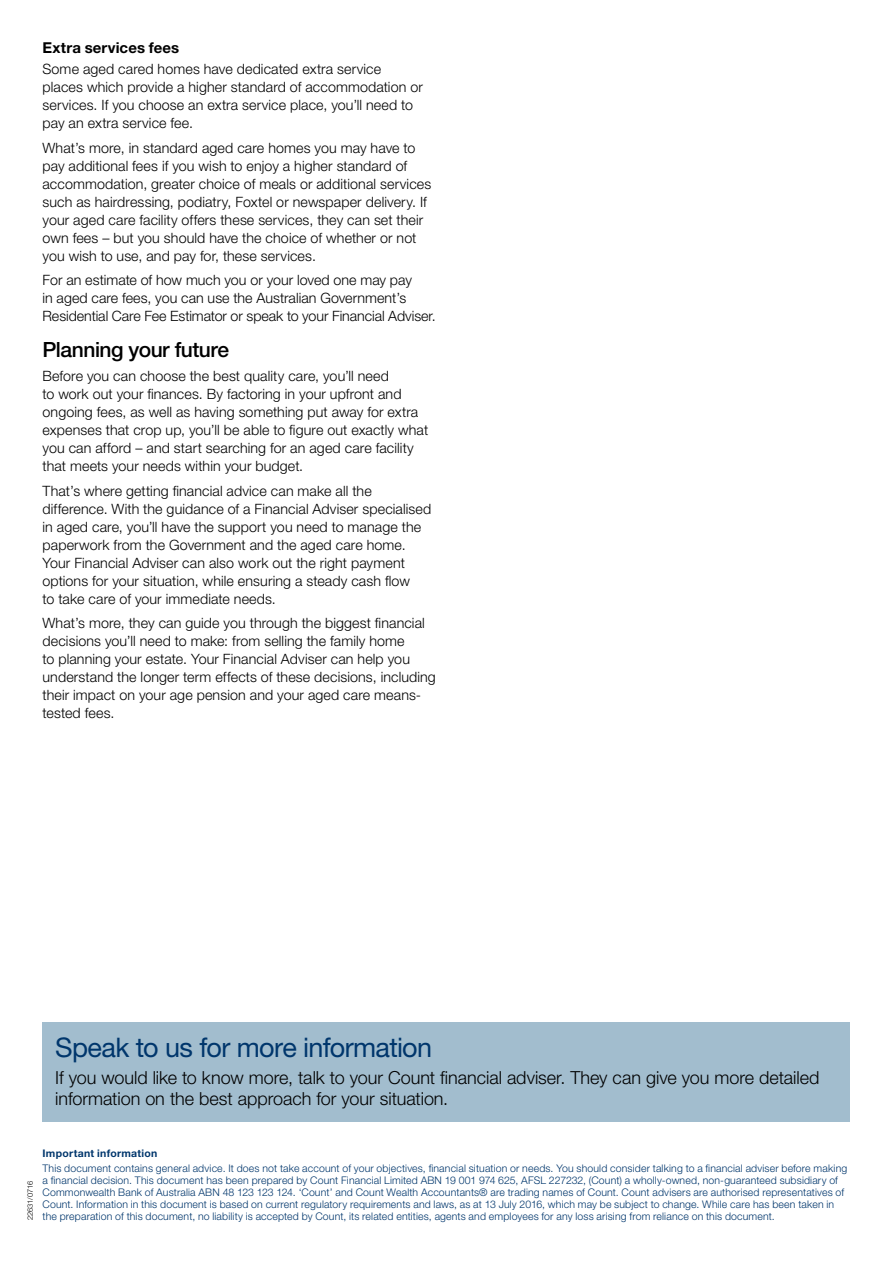
<style>
.page{position:relative;width:893px;height:1263px;background:#fff}
.page>*{position:absolute;margin:0;border:0;box-sizing:border-box;transform-origin:0 0}
.t1{font:27px "Helvetica Neue LT";letter-spacing:-.025em;color:#00366c}
.t2{font:500 21px "Helvetica Neue LT";letter-spacing:-.02em;color:#000}
.t3{font:300 18px/21px "Helvetica Neue LT";letter-spacing:-.005em;color:#000}
.t4{font:700 15px "Helvetica Neue LT";letter-spacing:.005em;color:#000}
.t5{font:300 14.25px/18px "Helvetica Neue LT";letter-spacing:.01em;color:#000}
.t6{font:300 10.5px/12px "Helvetica Neue LT";letter-spacing:.015em;color:#00366c}
.t7{font:700 10.5px "Helvetica Neue LT";letter-spacing:.025em;color:#00366c}
.t8{font:300 7.5px "Helvetica Neue LT";letter-spacing:-.01em;color:#000}
</style>
<div class="page">
<div style="left:43px;top:1023px;width:807px;height:99px;background:#a2bdce"></div>
<p class="t4" style="left:43px;top:39px;width:138px">Extra services fees</p>
<p class="t5" style="left:43px;top:60px;width:382px">Some aged cared homes have dedicated extra service places which provide a higher standard of accommodation or services. If you choose an extra service place, you’ll need to pay an extra service fee.</p>
<p class="t5" style="left:43px;top:138px;width:390px">What’s more, in standard aged care homes you may have to pay additional fees if you wish to enjoy a higher standard of accommodation, greater choice of meals or additional services such as hairdressing, podiatry, Foxtel or newspaper delivery. If your aged care facility offers these services, they can set their own fees – but you should have the choice of whether or not you wish to use, and pay for, these services.</p>
<p class="t5" style="left:43px;top:271px;width:395px">For an estimate of how much you or your loved one may pay<br>in aged care fees, you can use the Australian Government’s<br>Residential Care Fee Estimator or speak to your Financial Adviser.</p>
<h2 class="t2" style="left:43px;top:337px;width:188px">Planning your future</h2>
<p class="t5" style="left:43px;top:367px;width:387px">Before you can choose the best quality care, you’ll need<br>to work out your finances. By factoring in your upfront and ongoing fees, as well as having something put away for extra expenses that crop up, you’ll be able to figure out exactly what you can afford – and start searching for an aged care facility that meets your needs within your budget.</p>
<p class="t5" style="left:43px;top:481px;width:390px">That’s where getting financial advice can make all the difference. With the guidance of a Financial Adviser specialised in aged care, you’ll have the support you need to manage the paperwork from the Government and the aged care home.<br>Your Financial Adviser can also work out the right payment options for your situation, while ensuring a steady cash flow<br>to take care of your immediate needs.</p>
<p class="t5" style="left:43px;top:614px;width:395px">What’s more, they can guide you through the biggest financial decisions you’ll need to make: from selling the family home<br>to planning your estate. Your Financial Adviser can help you understand the longer term effects of these decisions, including their impact on your age pension and your aged care means&shy;tested fees.</p>
<h1 class="t1" style="left:55px;top:1031px;width:378px">Speak to us for more information</h1>
<p class="t3" style="left:55px;top:1067px;width:766px">If you would like to know more, talk to your Count financial adviser. They can give you more detailed information on the best approach for your situation.</p>
<p class="t8" style="left:26px;top:1220px;width:41px;rotate:-90deg">22631/0716</p>
<p class="t7" style="left:43px;top:1147px;width:116px">Important information</p>
<p class="t6" style="left:43px;top:1162px;width:806px">This document contains general advice. It does not take account of your objectives, financial situation or needs. You should consider talking to a financial adviser before making a financial decision. This document has been prepared by Count Financial Limited ABN 19 001 974 625, AFSL 227232, (Count) a wholly-owned, non-guaranteed subsidiary of Commonwealth Bank of Australia ABN 48 123 123 124. ‘Count’ and Count Wealth Accountants® are trading names of Count. Count advisers are authorised representatives of Count. Information in this document is based on current regulatory requirements and laws, as at 13 July 2016, which may be subject to change. While care has been taken in the preparation of this document, no liability is accepted by Count, its related entities, agents and employees for any loss arising from reliance on this document.</p>
</div>
